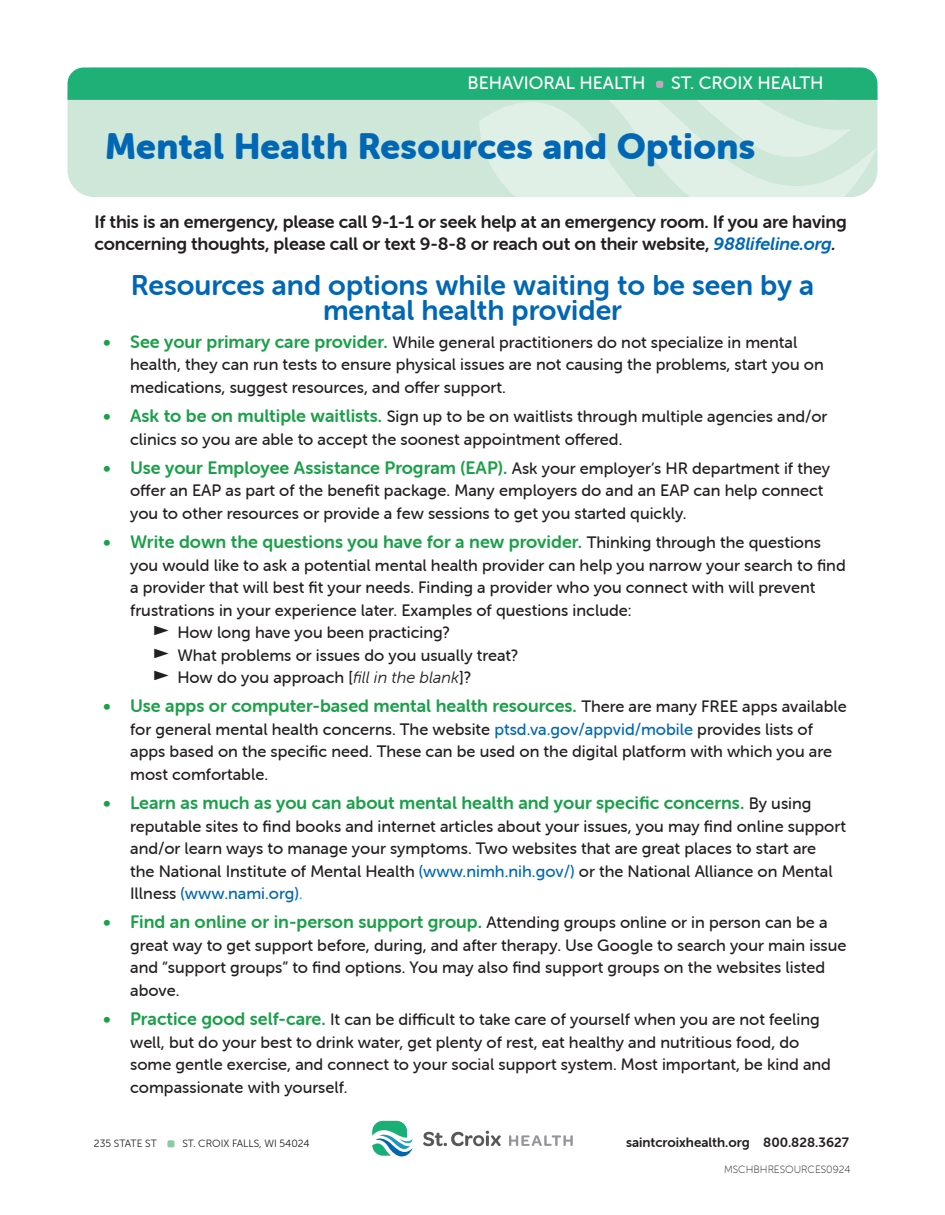
<style>
.page{position:relative;width:945px;height:1215px;background:#fff}
.page>*{position:absolute;margin:0;border:0;box-sizing:border-box;transform-origin:0 0}
.t1{font:36px "Museo Sans Rounded 900";letter-spacing:.01em;color:#0167b4}
.Subhead_Listing_Green{font:28.5px/25.5px "Museo Sans Rounded 700";color:#0167b4;text-align:center}
.t2{font:18px "Museo Sans Rounded 700";color:#1aa048}
.SubHead_Listing_Blue{font:18px/22.5px "Museo Sans Rounded 700";letter-spacing:-.01em;color:#231f20}
.t3{font:18px "Museo Sans Rounded 500";color:#fff}
.t4{font:16.5px/22.5px "Museo Sans Rounded 500";color:#231f20}
.t5{font:13.5px "Museo Sans Rounded 700";color:#231f20}
.t6{font:10.5px "Museo Sans Rounded 300";color:#231f20}
.Body_Copy{font:10.5px "Museo Sans Rounded 100";color:#231f20}
.s1{font-style:italic;color:#0167b4}
.s2{font-style:italic}
.s3{font-family:"Museo Sans Rounded 700";font-size:18px;color:#1aa048}
.s4{font-family:"Museo Sans Rounded 500";font-size:16.5px;color:#231f20}
.s5{font-family:"Museo Sans Rounded 300";font-style:italic}
.s6{color:#0167b4}
.s7{color:#24aae1}
</style>
<div class="page">
<div style="left:167px;top:1140px;width:8px;height:7px;background:#89cba7;border-radius:2px"></div>
<svg style="left:372px;top:1121px;width:41px;height:35px"></svg>
<svg style="left:423px;top:1131px;width:78px;height:15px"></svg>
<svg style="left:509px;top:1135px;width:64px;height:11px"></svg>
<svg style="left:68px;top:68px;width:810px;height:129px;background:#a7dbc3"></svg>
<div style="left:656px;top:81px;width:7px;height:7px;background:#bea8bb;border-radius:2px"></div>
<p class="t3" style="left:468px;top:73px;width:179px">BEHAVIORAL HEALTH</p>
<p class="t3" style="left:671px;top:73px;width:154px">ST. CROIX HEALTH</p>
<p class="t1" style="left:105px;top:126px;width:652px">Mental Health Resources and Options</p>
<p class="SubHead_Listing_Blue" style="left:94px;top:210px;width:754px">If this is an emergency, please call 9-1-1 or seek help at an emergency room. If you are having concerning thoughts, please call or text 9-8-8 or reach out on their website, <span class="s1">988lifeline.org</span><span class="s2">.</span></p>
<p class="Subhead_Listing_Green" style="left:131px;top:272px;width:685px">Resources and options while waiting to be seen by a mental health provider</p>
<p class="t4" style="left:130px;top:331px;width:695px;text-indent:-27px"><span class="s3">• See your primary care provider.</span> While general practitioners do not specialize in mental health, they can run tests to ensure physical issues are not causing the problems, start you on medications, suggest resources, and offer support.</p>
<p class="t4" style="left:130px;top:405px;width:699px;text-indent:-27px"><span class="s3">• Ask to be on multiple waitlists.</span> Sign up to be on waitlists through multiple agencies and/or clinics so you are able to accept the soonest appointment offered.</p>
<p class="t2" style="left:103px;top:458px;width:728px">• Use your Employee Assistance Program (EAP). <span class="s4">Ask your employer’s HR department if they</span></p>
<p class="t4" style="left:130px;top:479px;width:695px">offer an EAP as part of the benefit package. Many employers do and an EAP can help connect you to other resources or provide a few sessions to get you started quickly.</p>
<p class="t2" style="left:103px;top:532px;width:720px">• Write down the questions you have for a new provider. <span class="s4">Thinking through the questions</span></p>
<p class="t4" style="left:130px;top:554px;width:717px">you would like to ask a potential mental health provider can help you narrow your search to find a provider that will best fit your needs. Finding a provider who you connect with will prevent frustrations in your experience later. Examples of questions include:</p>
<p class="t4" style="left:177px;top:621px;width:274px">How long have you been practicing?</p>
<p class="t4" style="left:177px;top:644px;width:343px">What problems or issues do you usually treat?</p>
<p class="t4" style="left:177px;top:666px;width:295px">How do you approach [<span class="s5">fill in the blank</span>]?</p>
<p class="t2" style="left:103px;top:696px;width:745px">• Use apps or computer-based mental health resources. <span class="s4">There are many FREE apps available</span></p>
<p class="t4" style="left:130px;top:718px;width:703px">for general mental health concerns. The website <span class="s6">ptsd.va.gov/appvid/mobile</span> provides lists of apps based on the specific need. These can be used on the digital platform with which you are most comfortable.</p>
<p class="t2" style="left:103px;top:793px;width:710px">• Learn as much as you can about mental health and your specific concerns. <span class="s4">By using</span></p>
<p class="t4" style="left:130px;top:815px;width:717px">reputable sites to find books and internet articles about your issues, you may find online support and/or learn ways to manage your symptoms. Two websites that are great places to start are<br>the National Institute of Mental Health <span class="s6">(www.nimh.nih.gov/)</span> or the National Alliance on Mental Illness <span class="s6">(www.nami.org)</span><span class="s7">.</span></p>
<p class="t2" style="left:103px;top:912px;width:726px">• Find an online or in-person support group. <span class="s4">Attending groups online or in person can be a</span></p>
<p class="t4" style="left:130px;top:934px;width:718px">great way to get support before, during, and after therapy. Use Google to search your main issue and “support groups” to find options. You may also find support groups on the websites listed above.</p>
<p class="t4" style="left:130px;top:1008px;width:702px;text-indent:-27px"><span class="s3">• Practice good self-care.</span> It can be difficult to take care of yourself when you are not feeling well, but do your best to drink water, get plenty of rest, eat healthy and nutritious food, do some gentle exercise, and connect to your social support system. Most important, be kind and compassionate with yourself.</p>
<p class="t6" style="left:94px;top:1138px;width:64px">235 STATE ST</p>
<p class="t6" style="left:182px;top:1138px;width:129px">ST. CROIX FALLS, WI 54024</p>
<p class="t5" style="left:626px;top:1134px;width:224px">saintcroixhealth.org 800.828.3627</p>
<p class="Body_Copy" style="left:724px;top:1163px;width:128px">MSCHBHRESOURCES0924</p>
</div>
